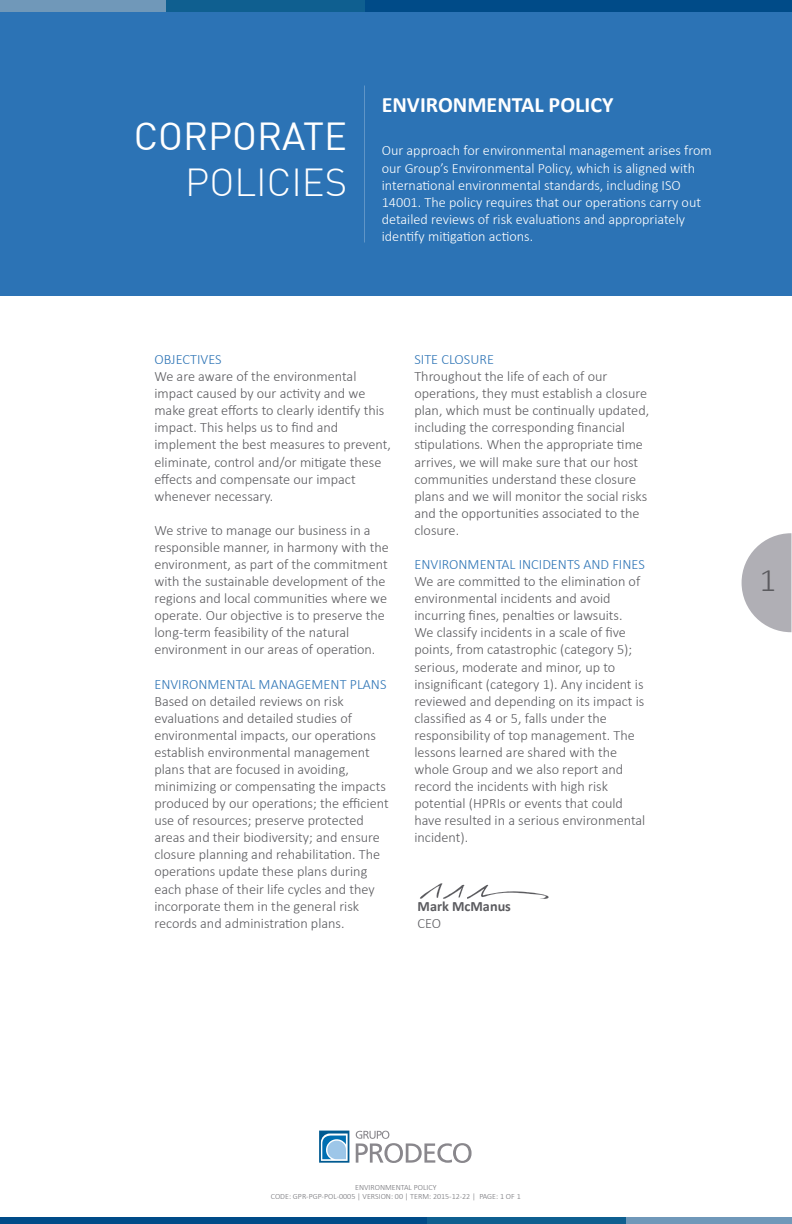
<style>
.page{position:relative;width:792px;height:1224px;background:#fff}
.page>*{position:absolute;margin:0;border:0;box-sizing:border-box;transform-origin:0 0}
.t1{font:38.3px "DIN";color:#fff}
.t2{font:300 38.3px "DIN";color:#fff}
.t3{font:300 33px "Calibri";color:#5b5b5f}
.t4{font:700 22px "Calibri";color:#fff}
.t5{font:300 14.2px/17.1px "Calibri";color:#5b5b5f}
.t6{font:300 14.2px/17.1px "Calibri";color:#fff}
.t7{font:300 14.2px "Calibri";color:#2c73b5}
.t8{font:700 14.2px "Calibri";color:#5b5b5f}
.t9{font:300 8px/9.6px "Calibri";color:#727277;text-align:center}
</style>
<div class="page">
<div style="left:0;top:0;width:792px;height:295px;background:#2c73b5"></div>
<div style="left:0;top:0;width:792px;height:12px;background:#004b88"></div>
<div style="left:0;top:0;width:365px;height:12px;background:#0f5f90"></div>
<div style="left:0;top:0;width:165px;height:12px;background:#7098b9"></div>
<div style="left:0;top:1218px;width:792px;height:6px;background:#004b88"></div>
<div style="left:427px;top:1218px;width:365px;height:6px;background:#0f5f90"></div>
<div style="left:627px;top:1218px;width:165px;height:6px;background:#7098b9"></div>
<svg style="left:420px;top:883px;width:129px;height:16px"></svg>
<svg style="left:356px;top:1131px;width:116px;height:32px"></svg>
<svg style="left:319px;top:1131px;width:30px;height:32px"></svg>
<svg style="left:742px;top:533px;width:49px;height:99px"></svg>
<h1 class="t1" style="left:134px;top:113px;width:215px">CORPORATE</h1>
<h1 class="t2" style="left:185px;top:159px;width:163px">POLICIES</h1>
<h3 class="t4" style="left:382px;top:91px;width:233px">ENVIRONMENTAL POLICY</h3>
<p class="t6" style="left:382px;top:142px;width:332px">Our approach for environmental management arises from our Group’s Environmental Policy, which is aligned with international environmental standards, including ISO 14001. The policy requires that our operations carry out detailed reviews of risk evaluations and appropriately identify mitigation actions.</p>
<p class="t7" style="left:154px;top:351px;width:69px">OBJECTIVES</p>
<p class="t5" style="left:154px;top:368px;width:238px">We are aware of the environmental impact caused by our activity and we make great efforts to clearly identify this impact. This helps us to find and implement the best measures to prevent, eliminate, control and/or mitigate these effects and compensate our impact whenever necessary.</p>
<p class="t5" style="left:154px;top:521px;width:236px">We strive to manage our business in a responsible manner, in harmony with the environment, as part of the commitment with the sustainable development of the regions and local communities where we operate. Our objective is to preserve the long-term feasibility of the natural environment in our areas of operation.</p>
<p class="t7" style="left:154px;top:675px;width:234px">ENVIRONMENTAL MANAGEMENT PLANS</p>
<p class="t5" style="left:154px;top:692px;width:236px">Based on detailed reviews on risk evaluations and detailed studies of environmental impacts, our operations establish environmental management plans that are focused in avoiding, minimizing or compensating the impacts produced by our operations; the efficient use of resources; preserve protected areas and their biodiversity; and ensure closure planning and rehabilitation. The operations update these plans during each phase of their life cycles and they incorporate them in the general risk records and administration plans.</p>
<p class="t7" style="left:414px;top:351px;width:81px">SITE CLOSURE</p>
<p class="t5" style="left:414px;top:368px;width:236px">Throughout the life of each of our operations, they must establish a closure plan, which must be continually updated, including the corresponding financial stipulations. When the appropriate time arrives, we will make sure that our host communities understand these closure plans and we will monitor the social risks and the opportunities associated to the closure.</p>
<p class="t7" style="left:414px;top:555px;width:232px">ENVIRONMENTAL INCIDENTS AND FINES</p>
<p class="t5" style="left:414px;top:573px;width:232px">We are committed to the elimination of environmental incidents and avoid incurring fines, penalties or lawsuits.<br>We classify incidents in a scale of five points, from catastrophic (category 5); serious, moderate and minor, up to insignificant (category 1). Any incident is reviewed and depending on its impact is classified as 4 or 5, falls under the responsibility of top management. The lessons learned are shared with the whole Group and we also report and record the incidents with high risk potential (HPRIs or events that could have resulted in a serious environmental incident).</p>
<p class="t8" style="left:418px;top:897px;width:95px">Mark McManus</p>
<p class="t5" style="left:418px;top:915px;width:25px">CEO</p>
<h2 class="t3" style="left:759px;top:560px;width:18px">1</h2>
<p class="t9" style="left:271px;top:1182px;width:251px">ENVIRONMENTAL POLICY<br>CODE: GPR-PGP-POL-0005 | VERSION: 00 | TERM: 2015-12-22 | PAGE: 1 OF 1</p>
</div>
